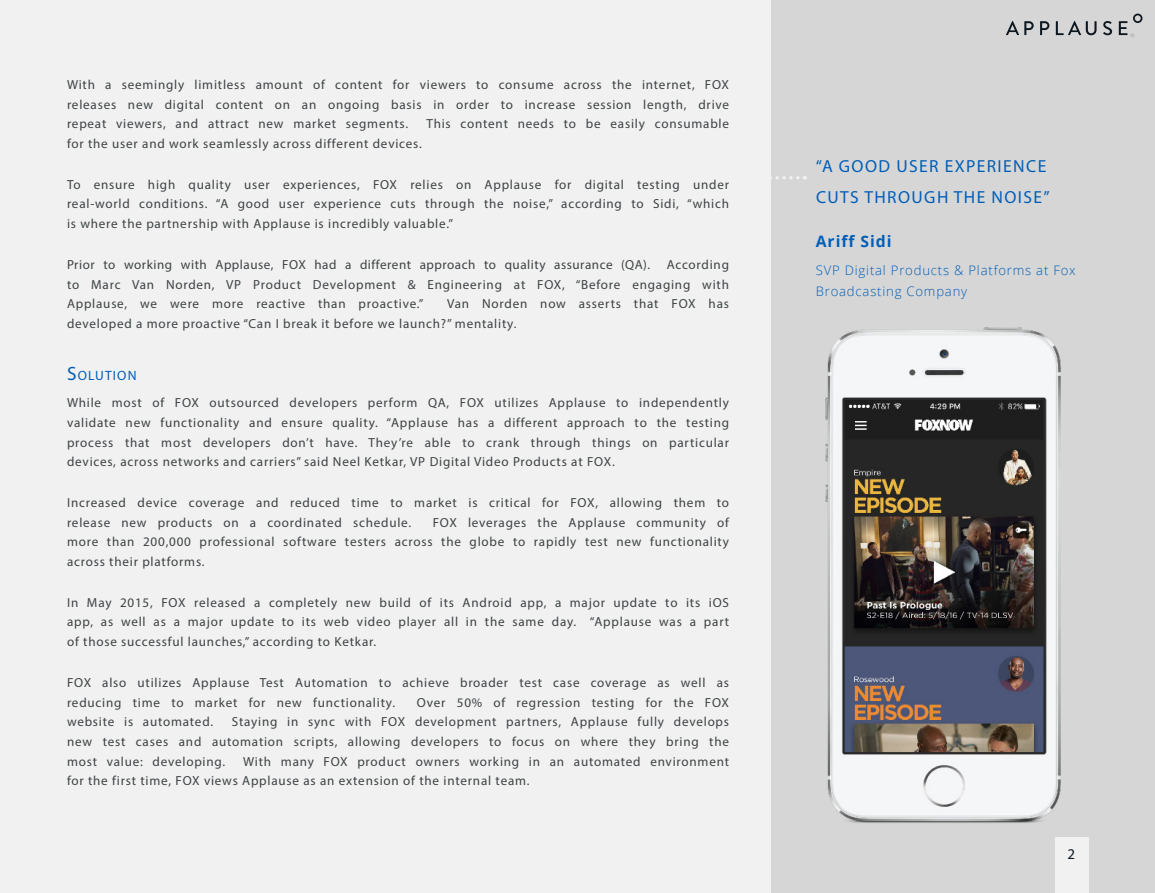
<style>
.page{position:relative;width:1155px;height:893px;background:#fff}
.page>*{position:absolute;margin:0;border:0;box-sizing:border-box;transform-origin:0 0}
.Panel_-_Quote{font:17.5px/30.6px "Myriad Pro";letter-spacing:.08em;color:#005eb8}
.Panel_-_Quoted_Perso{font:700 15.75px "Open Sans";letter-spacing:.06em;color:#005eb8}
.t1{font:14.88px "Myriad Pro";color:#101820}
.Section_Header{font:13.47px "Myriad Pro";letter-spacing:.085em;color:#005eb8}
.Case_Study{font:13.12px/19.7px "Myriad Pro";letter-spacing:.06em;color:#3d4244;text-align:justify}
.Case_Study-2{font:13.12px "Myriad Pro";letter-spacing:.04em;color:#3d4244}
.Panel_-_Text{font:300 13.12px/21px "Open Sans";letter-spacing:.06em;color:#005eb8}
.s1{font-size:19.25px}
</style>
<div class="page">
<div style="left:0;top:0;width:1155px;height:892px;background:#f1f1f1"></div>
<div style="left:772px;top:0;width:383px;height:892px;background:#d6d6d6"></div>
<img style="left:825px;top:328px;width:235px;height:495px">
<div style="left:1055px;top:837px;width:34px;height:55px;background:#f1f1f1"></div>
<svg style="left:1006px;top:21px;width:28px;height:14px"></svg>
<svg style="left:1040px;top:21px;width:9px;height:14px"></svg>
<svg style="left:1056px;top:21px;width:41px;height:14px"></svg>
<svg style="left:1103px;top:21px;width:9px;height:14px"></svg>
<svg style="left:1119px;top:14px;width:23px;height:23px"></svg>
<svg style="left:771px;top:176px;width:34px;height:3px"></svg>
<p class="Case_Study" style="left:67px;top:74px;width:664px">With a seemingly limitless amount of content for viewers to consume across the internet, FOX releases new digital content on an ongoing basis in order to increase session length, drive repeat viewers, and attract new market segments.</p>
<p class="Case_Study" style="left:426px;top:114px;width:304px">This content needs to be easily consumable</p>
<p class="Case_Study" style="left:67px;top:133px;width:356px">for the user and work seamlessly across different devices.</p>
<p class="Case_Study" style="left:67px;top:174px;width:664px">To ensure high quality user experiences, FOX relies on Applause for digital testing under real-world conditions. “A good user experience cuts through the noise,” according to Sidi, “which is where the partnership with Applause is incredibly valuable.”</p>
<p class="Case_Study-2" style="left:67px;top:256px;width:585px">Prior to working with Applause, FOX had a different approach to quality assurance (QA).</p>
<p class="Case_Study" style="left:67px;top:254px;width:664px;text-indent:600px">According to Marc Van Norden, VP Product Development &amp; Engineering at FOX, “Before engaging with Applause, we were more reactive than proactive.”</p>
<p class="Case_Study" style="left:67px;top:294px;width:663px;text-indent:380px">Van Norden now asserts that FOX has developed a more proactive “Can I break it before we launch?” mentality.</p>
<p class="Section_Header" style="left:67px;top:367px;width:71px"><span class="s1">S</span>OLUTION</p>
<p class="Case_Study" style="left:67px;top:392px;width:664px">While most of FOX outsourced developers perform QA, FOX utilizes Applause to independently validate new functionality and ensure quality. “Applause has a different approach to the testing process that most developers don’t have. They’re able to crank through things on particular devices, across networks and carriers” said Neel Ketkar, VP Digital Video Products at FOX.</p>
<p class="Case_Study" style="left:67px;top:492px;width:664px">Increased device coverage and reduced time to market is critical for FOX, allowing them to release new products on a coordinated schedule.</p>
<p class="Case_Study" style="left:67px;top:512px;width:664px;text-indent:366px">FOX leverages the Applause community of more than 200,000 professional software testers across the globe to rapidly test new functionality across their platforms.</p>
<p class="Case_Study" style="left:67px;top:592px;width:664px">In May 2015, FOX released a completely new build of its Android app, a major update to its iOS app, as well as a major update to its web video player all in the same day. “Applause was a part of those successful launches,” according to Ketkar.</p>
<p class="Case_Study" style="left:67px;top:672px;width:664px">FOX also utilizes Applause Test Automation to achieve broader test case coverage as well as reducing time to market for new functionality.</p>
<p class="Case_Study" style="left:417px;top:692px;width:314px">Over 50% of regression testing for the FOX</p>
<p class="Case_Study" style="left:67px;top:711px;width:664px;text-indent:165px">Staying in sync with FOX development partners, Applause fully develops new test cases and automation scripts, allowing developers to focus on where they bring the most value: developing.</p>
<p class="Case_Study" style="left:67px;top:711px;width:148px">website is automated.</p>
<p class="Case_Study" style="left:67px;top:751px;width:664px;text-indent:176px">With many FOX product owners working in an automated environment for the first time, FOX views Applause as an extension of the internal team.</p>
<p class="Panel_-_Quote" style="left:816px;top:150px;width:235px">“A GOOD USER EXPERIENCE<br>CUTS THROUGH THE NOISE”</p>
<p class="Panel_-_Quoted_Perso" style="left:816px;top:230px;width:77px">Ariff Sidi</p>
<p class="Panel_-_Text" style="left:816px;top:260px;width:261px">SVP Digital Products &amp; Platforms at Fox<br>Broadcasting Company</p>
<p class="t1" style="left:1067px;top:844px;width:9px">2</p>
</div>
